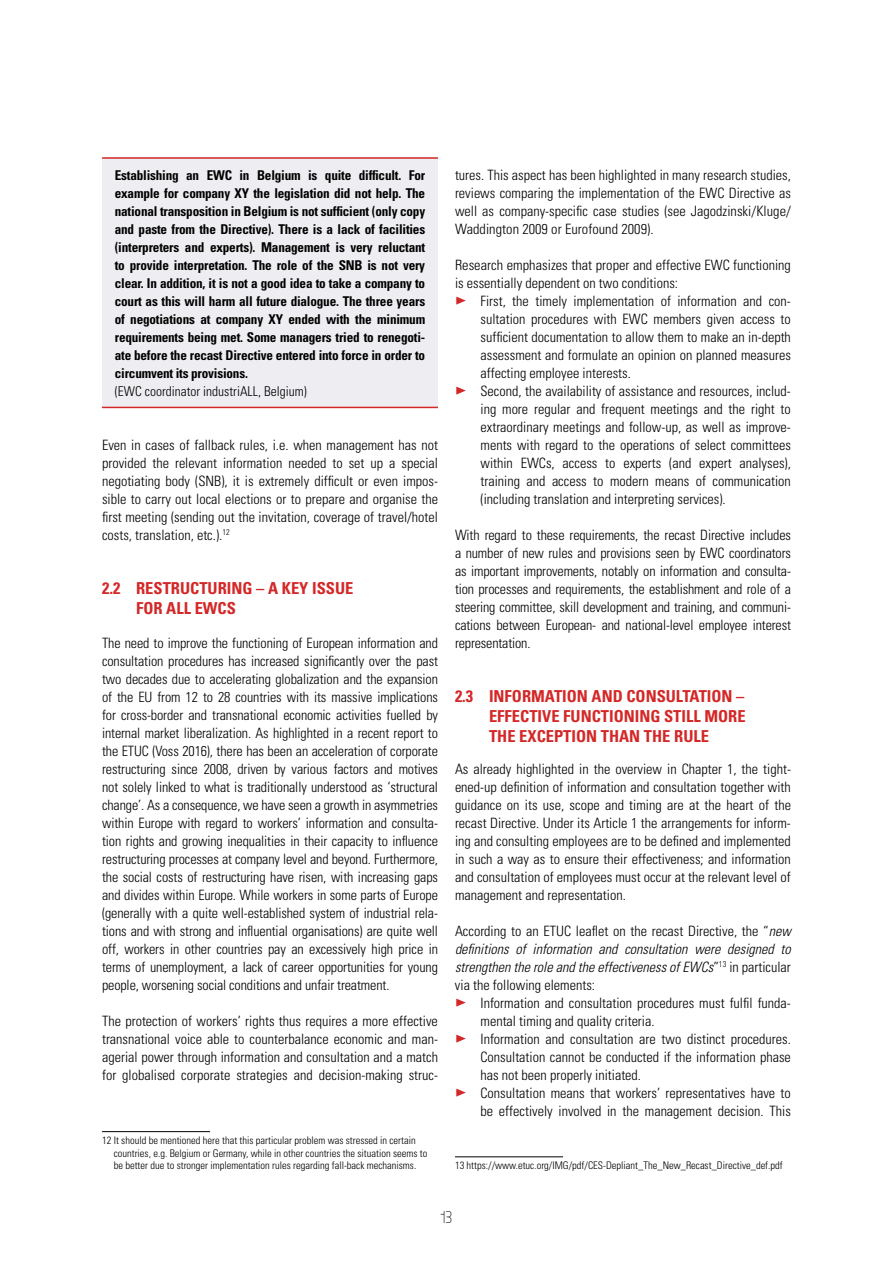
<style>
.page{position:relative;width:893px;height:1263px;background:#fff}
.page>*{position:absolute;margin:0;border:0;box-sizing:border-box;transform-origin:0 0}
.t1{font:700 condensed 16.5px/19.8px "Univers LT Std";color:#d42727}
.t2{font:16.5px "Fishmonger";color:#000}
.t3{font:300 condensed 14.25px/18px "Univers LT Std";color:#000;text-align:justify}
.t4{font:italic 300 condensed 14.25px "Univers LT Std";color:#000}
.t5{font:700 condensed 13.5px/18px "Univers LT Std";letter-spacing:-.015em;color:#000;text-align:justify}
.t6{font:300 condensed 13.5px "Univers LT Std";color:#000}
.t7{font:300 condensed 10.5px/12.6px "Univers LT Std";color:#000}
.s1{font-family:"The Sans Bold Caps";font-weight:400;font-stretch:normal;font-size:18.75px;color:#d42727}
.s2{font-style:italic}
.s3{font-style:normal}
</style>
<div class="page">
<div style="left:102px;top:157px;width:336px;height:251px;background:#eeeef2"></div>
<hr style="left:102px;top:157px;width:336px;height:2px;background:#d42727">
<hr style="left:102px;top:407px;width:336px;height:1px;background:#d42727">
<hr style="left:102px;top:1131px;width:108px;height:1px;background:#000">
<hr style="left:455px;top:1156px;width:108px;height:1px;background:#000">
<p class="t5" style="left:115px;top:166px;width:312px">Establishing an EWC in Belgium is quite difficult. For example for company XY the legislation did not help. The national transposition in Belgium is not sufficient (only copy and paste from the Directive). There is a lack of facilities (interpreters and experts). Management is very reluctant to provide interpretation. The role of the SNB is not very clear. In addition, it is not a good idea to take a company to court as this will harm all future dialogue. The three years of negotiations at company XY ended with the minimum requirements being met. Some managers tried to renegoti&shy;ate before the recast Directive entered into force in order to circumvent its provisions.</p>
<p class="t6" style="left:115px;top:383px;width:193px">(EWC coordinator industriALL, Belgium)</p>
<p class="t3" style="left:102px;top:436px;width:337px">Even in cases of fallback rules, i.e. when management has not provided the relevant information needed to set up a special negotiating body (SNB), it is extremely difficult or even impos&shy;sible to carry out local elections or to prepare and organise the first meeting (sending out the invitation, coverage of travel/hotel costs, translation, etc.).<sup>12</sup></p>
<p class="t1" style="left:136px;top:578px;width:219px;text-indent:-34px">2.2 RESTRUCTURING – A KEY ISSUE<br>FOR ALL EWCS</p>
<p class="t3" style="left:102px;top:634px;width:337px">The need to improve the functioning of European information and consultation procedures has increased significantly over the past two decades due to accelerating globalization and the expansion of the EU from 12 to 28 countries with its massive implications for cross-border and transnational economic activities fuelled by internal market liberalization. As highlighted in a recent report to the ETUC (Voss 2016), there has been an acceleration of corporate restructuring since 2008, driven by various factors and motives not solely linked to what is traditionally understood as ‘structural change’. As a consequence, we have seen a growth in asymmetries within Europe with regard to workers’ information and consulta&shy;tion rights and growing inequalities in their capacity to influence restructuring processes at company level and beyond. Furthermore, the social costs of restructuring have risen, with increasing gaps and divides within Europe. While workers in some parts of Europe (generally with a quite well-established system of industrial rela&shy;tions and with strong and influential organisations) are quite well off, workers in other countries pay an excessively high price in terms of unemployment, a lack of career opportunities for young people, worsening social conditions and unfair treatment.</p>
<p class="t3" style="left:102px;top:1012px;width:337px">The protection of workers’ rights thus requires a more effective transnational voice able to counterbalance economic and man&shy;agerial power through information and consultation and a match for globalised corporate strategies and decision-making struc-</p>
<p class="t7" style="left:114px;top:1134px;width:315px;text-indent:-12px">12 It should be mentioned here that this particular problem was stressed in certain countries, e.g. Belgium or Germany, while in other countries the situation seems to be better due to stronger implementation rules regarding fall-back mechanisms.</p>
<p class="t3" style="left:455px;top:166px;width:337px">tures. This aspect has been highlighted in many research studies, reviews comparing the implementation of the EWC Directive as well as company-specific case studies (see Jagodzinski/Kluge/ Waddington 2009 or Eurofound 2009).</p>
<p class="t3" style="left:455px;top:256px;width:337px">Research emphasizes that proper and effective EWC functioning</p>
<p class="t3" style="left:455px;top:274px;width:225px">is essentially dependent on two conditions:</p>
<p class="t3" style="left:455px;top:292px;width:337px"><span class="s1">&gt;</span> First, the timely implementation of information and con-</p>
<p class="t3" style="left:480px;top:310px;width:312px">sultation procedures with EWC members given access to</p>
<p class="t3" style="left:480px;top:328px;width:312px">sufficient documentation to allow them to make an in-depth</p>
<p class="t3" style="left:480px;top:346px;width:312px">assessment and formulate an opinion on planned measures</p>
<p class="t3" style="left:480px;top:364px;width:152px">affecting employee interests.</p>
<p class="t3" style="left:455px;top:382px;width:337px"><span class="s1">&gt;</span> Second, the availability of assistance and resources, includ-</p>
<p class="t3" style="left:480px;top:400px;width:312px">ing more regular and frequent meetings and the right to</p>
<p class="t3" style="left:480px;top:418px;width:312px">extraordinary meetings and follow-up, as well as improve-</p>
<p class="t3" style="left:480px;top:436px;width:312px">ments with regard to the operations of select committees</p>
<p class="t3" style="left:480px;top:454px;width:312px">within EWCs, access to experts (and expert analyses),</p>
<p class="t3" style="left:480px;top:472px;width:312px">training and access to modern means of communication</p>
<p class="t3" style="left:480px;top:490px;width:247px">(including translation and interpreting services).</p>
<p class="t3" style="left:455px;top:526px;width:337px">With regard to these requirements, the recast Directive includes a number of new rules and provisions seen by EWC coordinators as important improvements, notably on information and consulta&shy;tion processes and requirements, the establishment and role of a steering committee, skill development and training, and communi&shy;cations between European- and national-level employee interest representation.</p>
<p class="t1" style="left:489px;top:686px;width:258px;text-align:justify;text-indent:-34px">2.3 INFORMATION AND CONSULTATION – EFFECTIVE FUNCTIONING STILL MORE THE EXCEPTION THAN THE RULE</p>
<p class="t3" style="left:455px;top:760px;width:337px">As already highlighted in the overview in Chapter 1, the tight&shy;ened-up definition of information and consultation together with guidance on its use, scope and timing are at the heart of the recast Directive. Under its Article 1 the arrangements for inform&shy;ing and consulting employees are to be defined and implemented in such a way as to ensure their effectiveness; and information and consultation of employees must occur at the relevant level of management and representation.</p>
<p class="t3" style="left:455px;top:922px;width:337px">According to an ETUC leaflet on the recast Directive, the “<span class="s2">new</span></p>
<p class="t4" style="left:455px;top:940px;width:337px">definitions of information and consultation were designed to</p>
<p class="t4" style="left:455px;top:958px;width:337px">strengthen the role and the effectiveness of EWCs<span class="s3">”</span><sup>13</sup> <span class="s3">in particular</span></p>
<p class="t3" style="left:455px;top:976px;width:142px">via the following elements:</p>
<p class="t3" style="left:455px;top:994px;width:337px"><span class="s1">&gt;</span> Information and consultation procedures must fulfil funda-</p>
<p class="t3" style="left:480px;top:1012px;width:176px">mental timing and quality criteria.</p>
<p class="t3" style="left:455px;top:1030px;width:337px"><span class="s1">&gt;</span> Information and consultation are two distinct procedures.</p>
<p class="t3" style="left:480px;top:1048px;width:312px">Consultation cannot be conducted if the information phase</p>
<p class="t3" style="left:480px;top:1066px;width:162px">has not been properly initiated.</p>
<p class="t3" style="left:455px;top:1084px;width:337px"><span class="s1">&gt;</span> Consultation means that workers’ representatives have to</p>
<p class="t3" style="left:480px;top:1102px;width:312px">be effectively involved in the management decision. This</p>
<p class="t7" style="left:455px;top:1159px;width:329px">13 https://www.etuc.org/IMG/pdf/CES-Depliant_The_New_Recast_Directive_def.pdf</p>
<p class="t2" style="left:440px;top:1206px;width:14px">13</p>
</div>
